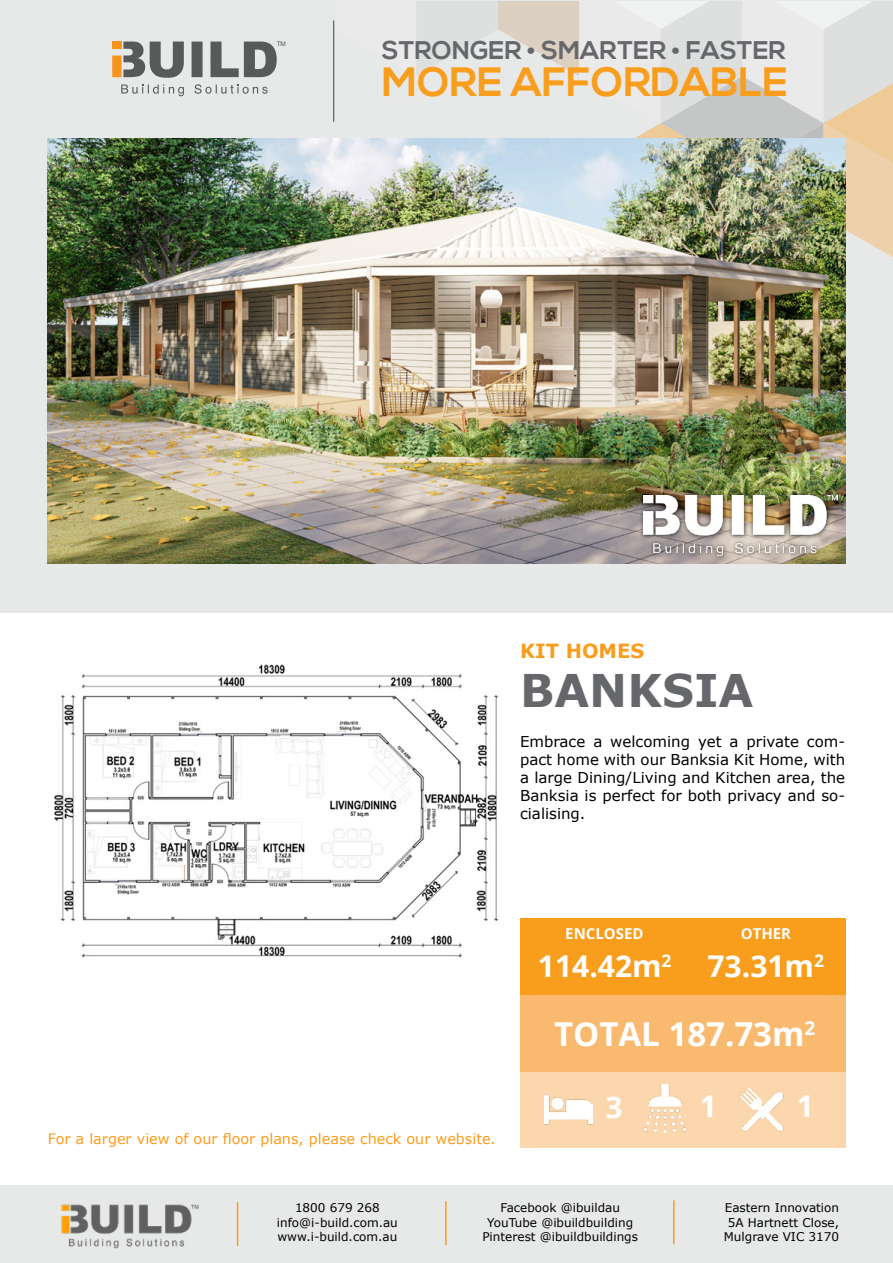
<style>
.page{position:relative;width:893px;height:1263px;background:#fff}
.page>*{position:absolute;margin:0;border:0;box-sizing:border-box;transform-origin:0 0}
.t1{font:700 45px "Verdana";color:#65676b}
.t2{font:700 40.95px "Nexa";color:#f99d1c}
.t3{font:700 33px "Open Sans";color:#fff}
.t4{font:700 30px "Open Sans";color:#fff}
.t5{font:700 25.5px "Nexa";color:#65676b}
.t6{font:700 19.5px "Verdana";color:#f99d1c}
.t7{font:15px/18px "Verdana";color:#000;text-align:justify}
.t8{font:700 15px "Open Sans";color:#fff}
.t9{font:14.4px "Verdana";color:#f99d1c}
.t10{font:12px/14.4px "Verdana";color:#000;text-align:center}
.t11{font:6.45px "Arial";color:#58585b}
</style>
<div class="page">
<img style="left:54px;top:664px;width:445px;height:294px">
<div style="left:0;top:1186px;width:893px;height:77px;background:#e7e8e8"></div>
<hr style="left:237px;top:1202px;width:1px;height:44px;background:#f99d1c">
<img style="left:61px;top:1204px;width:138px;height:45px">
<hr style="left:673px;top:1200px;width:1px;height:44px;background:#f99d1c">
<hr style="left:445px;top:1201px;width:2px;height:44px;background:#f99d1c">
<div style="left:0;top:0;width:893px;height:612px;background:#e7e8e8"></div>
<svg style="left:498px;top:1px;width:395px;height:310px"></svg>
<hr style="left:333px;top:21px;width:1px;height:101px;background:#65676b">
<svg style="left:210px;top:42px;width:67px;height:35px"></svg>
<svg style="left:192px;top:42px;width:11px;height:35px"></svg>
<svg style="left:112px;top:42px;width:72px;height:36px"></svg>
<div style="left:112px;top:42px;width:10px;height:7px;background:#f7941e"></div>
<svg style="left:195px;top:84px;width:73px;height:10px"></svg>
<svg style="left:121px;top:85px;width:63px;height:11px"></svg>
<img style="left:48px;top:138px;width:797px;height:426px">
<div style="left:639px;top:492px;width:203px;height:69px;background:#000;opacity:.75"></div>
<img style="left:643px;top:495px;width:194px;height:61px">
<div style="left:520px;top:1071px;width:325px;height:76px;background:#fcd7ad"></div>
<div style="left:520px;top:995px;width:325px;height:76px;background:#f9ba6f"></div>
<div style="left:520px;top:919px;width:325px;height:76px;background:#f99d1c"></div>
<img style="left:544px;top:1094px;width:48px;height:31px">
<img style="left:643px;top:1084px;width:43px;height:48px">
<img style="left:740px;top:1087px;width:44px;height:45px">
<p class="t11" style="left:277px;top:40px;width:11px">TM</p>
<h3 class="t5" style="left:382px;top:36px;width:405px">STRONGER • SMARTER • FASTER</h3>
<h2 class="t2" style="left:382px;top:59px;width:407px">MORE AFFORDABLE</h2>
<h3 class="t6" style="left:520px;top:638px;width:126px">KIT HOMES</h3>
<h1 class="t1" style="left:520px;top:661px;width:235px">BANKSIA</h1>
<p class="t7" style="left:520px;top:733px;width:327px">Embrace a welcoming yet a private com&shy;pact home with our Banksia Kit Home, with a large Dining/Living and Kitchen area, the Banksia is perfect for both privacy and so&shy;cialising.</p>
<p class="t8" style="left:565px;top:922px;width:80px">ENCLOSED</p>
<h3 class="t4" style="left:538px;top:945px;width:135px">114.42m<sup>2</sup></h3>
<p class="t8" style="left:741px;top:923px;width:52px">OTHER</p>
<h3 class="t4" style="left:707px;top:945px;width:118px">73.31m<sup>2</sup></h3>
<h3 class="t3" style="left:554px;top:1010px;width:263px">TOTAL 187.73m<sup>2</sup></h3>
<h3 class="t4" style="left:605px;top:1085px;width:19px">3</h3>
<h3 class="t4" style="left:700px;top:1085px;width:19px">1</h3>
<h3 class="t4" style="left:797px;top:1085px;width:19px">1</h3>
<p class="t9" style="left:48px;top:1129px;width:450px">For a larger view of our floor plans, please check our website.</p>
<p class="t10" style="left:277px;top:1201px;width:123px">1800 679 268 info@i-build.com.au www.i-build.com.au</p>
<p class="t10" style="left:482px;top:1201px;width:157px">Facebook @ibuildau<br>YouTube @ibuildbuilding<br>Pinterest @ibuildbuildings</p>
<p class="t10" style="left:724px;top:1201px;width:117px">Eastern Innovation<br>5A Hartnett Close,<br>Mulgrave VIC 3170</p>
</div>
